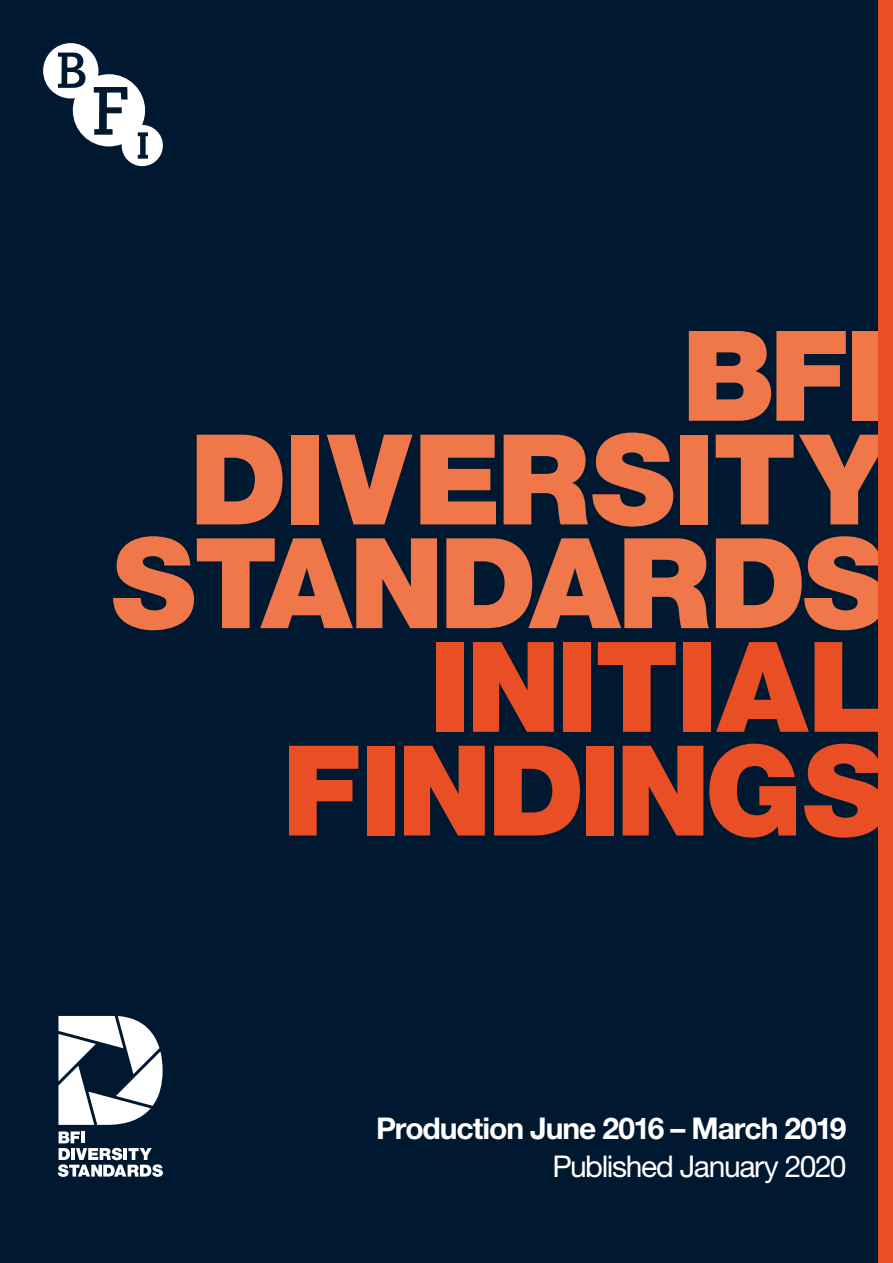
<style>
.page{position:relative;width:893px;height:1263px;background:#001931}
.page>*{position:absolute;margin:0;border:0;box-sizing:border-box;transform-origin:0 0}
.t1{font:900 125.7px/103.6px "Helvetica Neue LT Std";letter-spacing:-.025em;color:#ef774a;text-align:right}
.t2{font:900 125.7px/103.6px "Helvetica Neue LT Std";letter-spacing:-.04em;color:#e94e24;text-align:right}
.t3{font:700 30px "Helvetica Neue LT Std";letter-spacing:-.035em;color:#fff}
.t4{font:30px "Helvetica Neue LT Std";letter-spacing:-.045em;color:#fff}
</style>
<div class="page">
<svg style="left:58px;top:1131px;width:105px;height:46px"></svg>
<svg style="left:58px;top:1016px;width:105px;height:109px"></svg>
<div style="left:879px;top:0;width:14px;height:1263px;background:#e94e24"></div>
<svg style="left:43px;top:43px;width:120px;height:123px"></svg>
<h1 class="t1" style="left:112px;top:324px;width:776px">BFI<br>DIVERSITY<br>STANDARDS</h1>
<h1 class="t2" style="left:282px;top:635px;width:606px">INITIAL<br>FINDINGS</h1>
<p class="t3" style="left:376px;top:1110px;width:472px">Production June 2016 – March 2019</p>
<p class="t4" style="left:552px;top:1148px;width:296px">Published January 2020</p>
</div>
